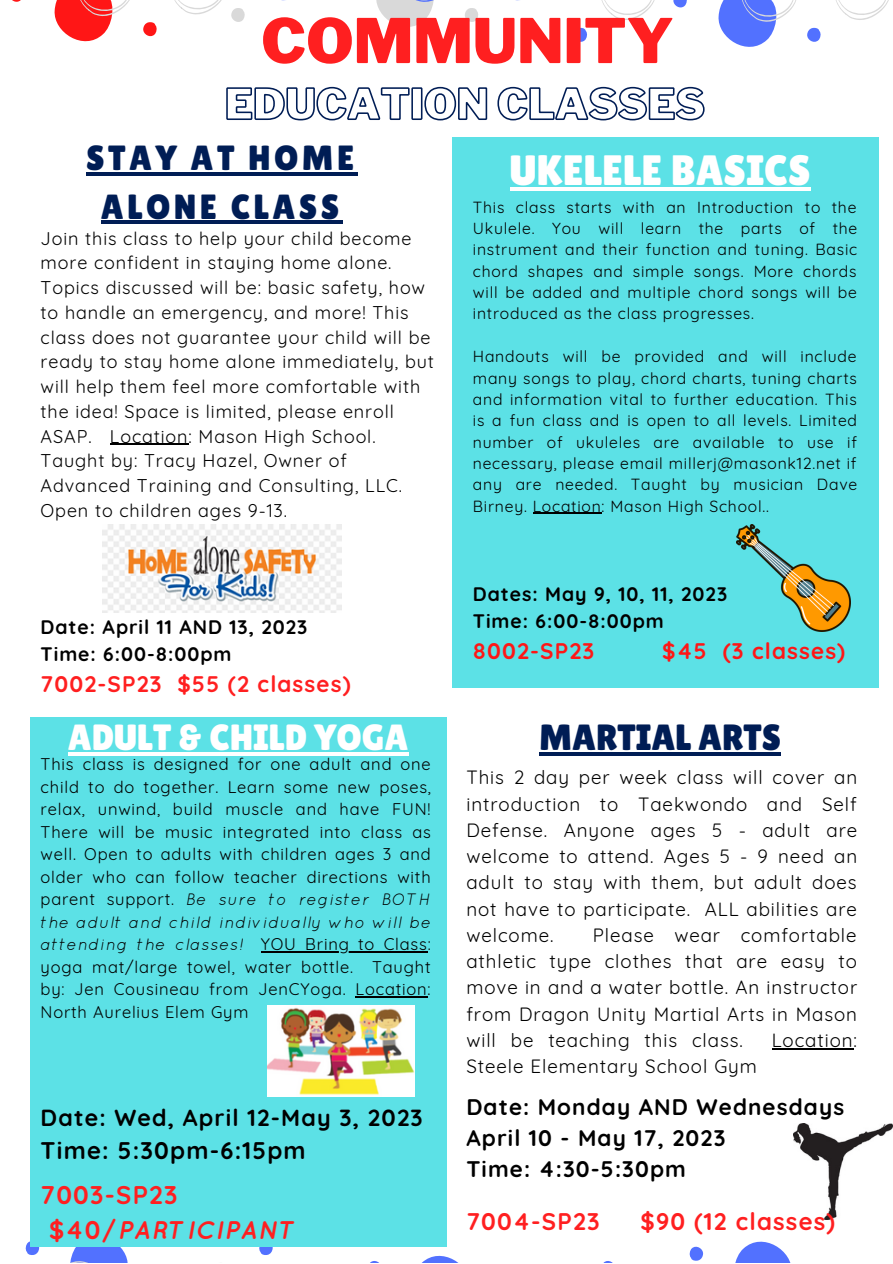
<style>
.page{position:relative;width:893px;height:1264px;background:#fff}
.page>*{position:absolute;margin:0;border:0;box-sizing:border-box;transform-origin:0 0}
.t1{font:900 60.9px "Libre Franklin";color:#ff1f20}
.t2{font:42.45px "Lilita One";color:#fff}
.t3{font:36.45px "Lilita One";color:#fff}
.t4{font:36.45px "Lilita One";color:#001d55}
.t5{font:34.95px/48.3px "Lilita One";letter-spacing:.1em;color:#001d55;text-align:center}
.t6{font:700 25.5px/35.5px "Quicksand";letter-spacing:.05em;color:#ff1f20}
.t7{font:700 24px "Quicksand";letter-spacing:.05em;color:#ff1f20}
.t8{font:700 24px "Quicksand";letter-spacing:.05em;color:#000}
.t9{font:700 23.25px "Quicksand";letter-spacing:.05em;color:#000}
.t10{font:700 22.5px/30.8px "Quicksand";letter-spacing:.05em;color:#000}
.t11{font:700 22.5px "Quicksand";letter-spacing:.05em;color:#ff1616}
.t12{font:700 22.5px "Quicksand";letter-spacing:.05em;color:#ff1f20}
.t13{font:700 19.5px/27px "Quicksand";letter-spacing:.05em;color:#000}
.t14{font:18.75px/26.2px "Quicksand";letter-spacing:.05em;color:#000;text-align:justify}
.t15{font:18px/24.8px "Quicksand";letter-spacing:.05em;color:#000}
.t16{font:16.5px/22.5px "Quicksand";letter-spacing:.05em;color:#000;text-align:justify}
.t17{font:15.75px/21.3px "Quicksand";letter-spacing:.05em;color:#000;text-align:justify}
.s1{font-style:italic}
</style>
<div class="page">
<svg style="left:12px;top:0;width:9px;height:2px"></svg>
<svg style="left:143px;top:22px;width:14px;height:15px"></svg>
<svg style="left:54px;top:0;width:76px;height:41px"></svg>
<svg style="left:174px;top:0;width:71px;height:22px"></svg>
<svg style="left:465px;top:8px;width:13px;height:14px"></svg>
<svg style="left:376px;top:0;width:58px;height:27px"></svg>
<svg style="left:573px;top:27px;width:14px;height:15px"></svg>
<svg style="left:601px;top:0;width:54px;height:20px"></svg>
<svg style="left:673px;top:0;width:14px;height:8px"></svg>
<svg style="left:807px;top:27px;width:14px;height:15px"></svg>
<svg style="left:718px;top:0;width:78px;height:47px"></svg>
<svg style="left:836px;top:0;width:53px;height:20px"></svg>
<svg style="left:735px;top:1241px;width:55px;height:21px"></svg>
<svg style="left:689px;top:1246px;width:14px;height:14px"></svg>
<svg style="left:423px;top:1255px;width:34px;height:7px"></svg>
<svg style="left:258px;top:1246px;width:15px;height:9px"></svg>
<svg style="left:25px;top:1241px;width:14px;height:14px"></svg>
<svg style="left:48px;top:1246px;width:81px;height:16px"></svg>
<div style="left:452px;top:137px;width:426px;height:550px;background:#5ce1e6"></div>
<div style="left:30px;top:716px;width:416px;height:530px;background:#5ce1e6"></div>
<hr style="left:68px;top:752px;width:340px;height:3px;background:#fff">
<hr style="left:261px;top:951px;width:166px;height:1px;background:#000">
<hr style="left:355px;top:996px;width:72px;height:1px;background:#000">
<img style="left:267px;top:1005px;width:148px;height:91px">
<img style="left:103px;top:524px;width:238px;height:88px">
<hr style="left:539px;top:752px;width:242px;height:3px;background:#001d55">
<img style="left:793px;top:1123px;width:99px;height:96px">
<hr style="left:771px;top:1048px;width:82px;height:1px;background:#000">
<img style="left:736px;top:524px;width:114px;height:107px">
<svg style="left:226px;top:86px;width:479px;height:35px"></svg>
<hr style="left:510px;top:188px;width:300px;height:3px;background:#fff">
<hr style="left:532px;top:513px;width:69px;height:1px;background:#000">
<hr style="left:110px;top:444px;width:78px;height:1px;background:#000">
<hr style="left:86px;top:172px;width:272px;height:4px;background:#001d55">
<hr style="left:101px;top:221px;width:26px;height:3px;background:#001d55">
<hr style="left:127px;top:221px;width:216px;height:3px;background:#001d55">
<h1 class="t1" style="left:261px;top:4px;width:414px">COMMUNITY</h1>
<h3 class="t5" style="left:86px;top:134px;width:269px">STAY AT HOME<br>ALONE CLASS</h3>
<p class="t15" style="left:41px;top:225px;width:395px">Join this class to help your child become more confident in staying home alone.<br>Topics discussed will be: basic safety, how to handle an emergency, and more! This class does not guarantee your child will be ready to stay home alone immediately, but will help them feel more comfortable with the idea! Space is limited, please enroll ASAP. Location: Mason High School.<br>Taught by: Tracy Hazel, Owner of Advanced Training and Consulting, LLC.<br>Open to children ages 9-13.</p>
<p class="t13" style="left:41px;top:613px;width:268px">Date: April 11 AND 13, 2023<br>Time: 6:00-8:00pm</p>
<h3 class="t12" style="left:41px;top:669px;width:311px">7002-SP23 $55 (2 classes)</h3>
<h3 class="t3" style="left:68px;top:716px;width:342px">ADULT &amp; CHILD YOGA</h3>
<p class="t16" style="left:41px;top:752px;width:392px">This class is designed for one adult and one child to do together. Learn some new poses, relax, unwind, build muscle and have FUN!<br>There will be music integrated into class as well. Open to adults with children ages 3 and older who can follow teacher directions with parent support. <span class="s1">Be sure to register BOTH the adult and child individually who will be attending the classes!</span> YOU Bring to Class: yoga mat/large towel, water bottle. Taught by: Jen Cousineau from JenCYoga. Location:<br>North Aurelius Elem Gym</p>
<h3 class="t9" style="left:41px;top:1102px;width:383px">Date: Wed, April 12-May 3, 2023</h3>
<h3 class="t8" style="left:41px;top:1134px;width:266px">Time: 5:30pm-6:15pm</h3>
<h3 class="t6" style="left:49px;top:1176px;width:248px;text-indent:-8px">7003-SP23 $40/<span class="s1">PARTICIPANT</span></h3>
<h2 class="t2" style="left:510px;top:146px;width:302px">UKELELE BASICS</h2>
<p class="t17" style="left:473px;top:196px;width:386px">This class starts with an Introduction to the Ukulele. You will learn the parts of the instrument and their function and tuning. Basic chord shapes and simple songs. More chords will be added and multiple chord songs will be introduced as the class progresses.</p>
<p class="t17" style="left:473px;top:345px;width:386px">Handouts will be provided and will include many songs to play, chord charts, tuning charts and information vital to further education. This is a fun class and is open to all levels. Limited number of ukuleles are available to use if necessary, please email millerj@masonk12.net if any are needed. Taught by musician Dave Birney. Location: Mason High School..</p>
<p class="t13" style="left:473px;top:580px;width:256px">Dates: May 9, 10, 11, 2023<br>Time: 6:00-8:00pm</p>
<h3 class="t11" style="left:473px;top:636px;width:123px">8002-SP23</h3>
<h3 class="t11" style="left:662px;top:636px;width:184px">$45 (3 classes)</h3>
<h3 class="t4" style="left:539px;top:716px;width:243px">MARTIAL ARTS</h3>
<p class="t14" style="left:466px;top:764px;width:392px">This 2 day per week class will cover an introduction to Taekwondo and Self Defense. Anyone ages 5 - adult are welcome to attend. Ages 5 - 9 need an adult to stay with them, but adult does not have to participate. ALL abilities are welcome.</p>
<p class="t14" style="left:466px;top:921px;width:392px;text-indent:126px">Please wear comfortable athletic type clothes that are easy to move in and a water bottle. An instructor from Dragon Unity Martial Arts in Mason will be teaching this class.</p>
<p class="t14" style="left:771px;top:1026px;width:87px">Location:</p>
<p class="t14" style="left:466px;top:1052px;width:292px">Steele Elementary School Gym</p>
<h3 class="t10" style="left:466px;top:1091px;width:379px">Date: Monday AND Wednesdays<br>April 10 - May 17, 2023<br>Time: 4:30-5:30pm</h3>
<h3 class="t7" style="left:466px;top:1205px;width:135px">7004-SP23</h3>
<h3 class="t7" style="left:640px;top:1205px;width:196px">$90 (12 classes)</h3>
</div>
